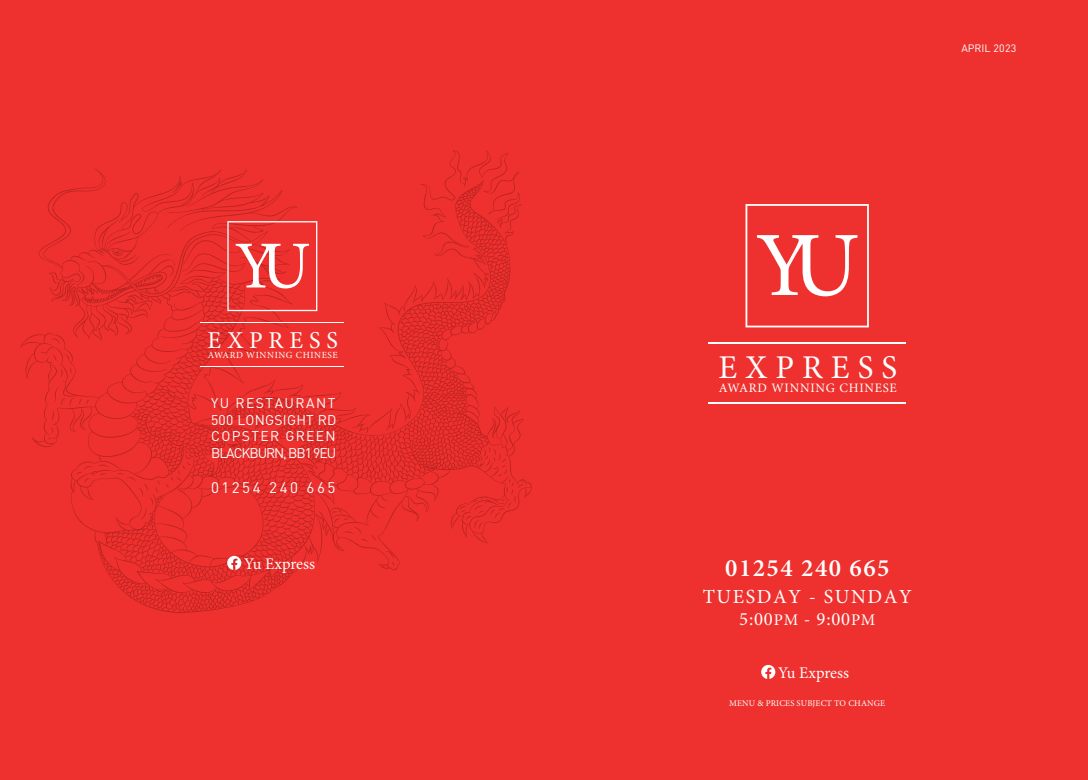
<style>
.page{position:relative;width:1088px;height:780px;background:#fff}
.page>*{position:absolute;margin:0;border:0;box-sizing:border-box;transform-origin:0 0}
.t1{font:33.25px "Minion Pro";letter-spacing:.245em;color:#fff}
.t2{font:600 25px "Minion Pro";letter-spacing:.06em;color:#fff}
.t3{font:24.25px "Minion Pro";letter-spacing:.245em;color:#fff}
.t4{font:20px "Minion Pro";letter-spacing:.08em;color:#fff}
.t5{font:18.75px "Minion Pro";color:#fff}
.t6{font:16.25px "Minion Pro";letter-spacing:-.005em;color:#fff}
.t7{font:15.12px "DINOT";letter-spacing:.16em;color:#fff}
.t8{font:13.88px/16.8px "DINOT";letter-spacing:.015em;color:#fff;text-align:justify}
.t9{font:12.88px "Minion Pro";letter-spacing:.06em;color:#fff}
.t10{font:10.62px "DINOT";letter-spacing:-.005em;color:#fff}
.t11{font:9.38px "Minion Pro";letter-spacing:.06em;color:#fff}
.t12{font:8.75px "Minion Pro";letter-spacing:.01em;color:#fff}
.s1{font-size:16.25px}
</style>
<div class="page">
<div style="left:0;top:0;width:1087px;height:780px;background:#ee312e"></div>
<svg style="left:745px;top:204px;width:124px;height:123px"></svg>
<hr style="left:708px;top:342px;width:198px;height:1px;background:#fff">
<hr style="left:708px;top:402px;width:198px;height:2px;background:#fff">
<svg style="left:20px;top:150px;width:512px;height:463px"></svg>
<svg style="left:100px;top:231px;width:30px;height:19px"></svg>
<svg style="left:287px;top:449px;width:10px;height:9px"></svg>
<svg style="left:100px;top:473px;width:6px;height:2px"></svg>
<svg style="left:76px;top:466px;width:17px;height:16px"></svg>
<svg style="left:99px;top:464px;width:10px;height:3px"></svg>
<svg style="left:51px;top:338px;width:9px;height:6px"></svg>
<svg style="left:68px;top:283px;width:9px;height:11px"></svg>
<svg style="left:166px;top:449px;width:28px;height:39px"></svg>
<svg style="left:116px;top:473px;width:44px;height:46px"></svg>
<svg style="left:49px;top:427px;width:4px;height:13px"></svg>
<svg style="left:51px;top:387px;width:44px;height:34px"></svg>
<svg style="left:53px;top:354px;width:19px;height:23px"></svg>
<svg style="left:386px;top:551px;width:8px;height:15px"></svg>
<svg style="left:332px;top:509px;width:44px;height:33px"></svg>
<svg style="left:459px;top:447px;width:65px;height:82px"></svg>
<svg style="left:761px;top:664px;width:14px;height:15px"></svg>
<svg style="left:227px;top:556px;width:14px;height:14px"></svg>
<svg style="left:183px;top:221px;width:134px;height:90px"></svg>
<hr style="left:200px;top:322px;width:144px;height:1px;background:#fff">
<hr style="left:200px;top:366px;width:144px;height:1px;background:#fff">
<h3 class="t3" style="left:208px;top:324px;width:132px">EXPRESS</h3>
<p class="t11" style="left:208px;top:349px;width:131px">AWARD WINNING CHINESE</p>
<p class="t8" style="left:211px;top:394px;width:127px">YU RESTAURANT 500 LONGSIGHT RD COPSTER GREEN BLACKBURN, BB1 9EU</p>
<p class="t7" style="left:211px;top:478px;width:126px">01254 240 665</p>
<p class="t6" style="left:244px;top:553px;width:72px">Yu Express</p>
<p class="t10" style="left:961px;top:41px;width:57px">APRIL 2023</p>
<h1 class="t1" style="left:718px;top:345px;width:180px">EXPRESS</h1>
<p class="t9" style="left:719px;top:379px;width:179px">AWARD WINNING CHINESE</p>
<h2 class="t2" style="left:725px;top:551px;width:166px">01254 240 665</h2>
<h3 class="t4" style="left:703px;top:582px;width:211px">TUESDAY - SUNDAY</h3>
<h3 class="t5" style="left:739px;top:606px;width:138px">5:00<span class="s1">PM</span> - 9:00<span class="s1">PM</span></h3>
<p class="t6" style="left:778px;top:662px;width:72px">Yu Express</p>
<p class="t12" style="left:729px;top:697px;width:157px">MENU &amp; PRICES SUBJECT TO CHANGE</p>
</div>
